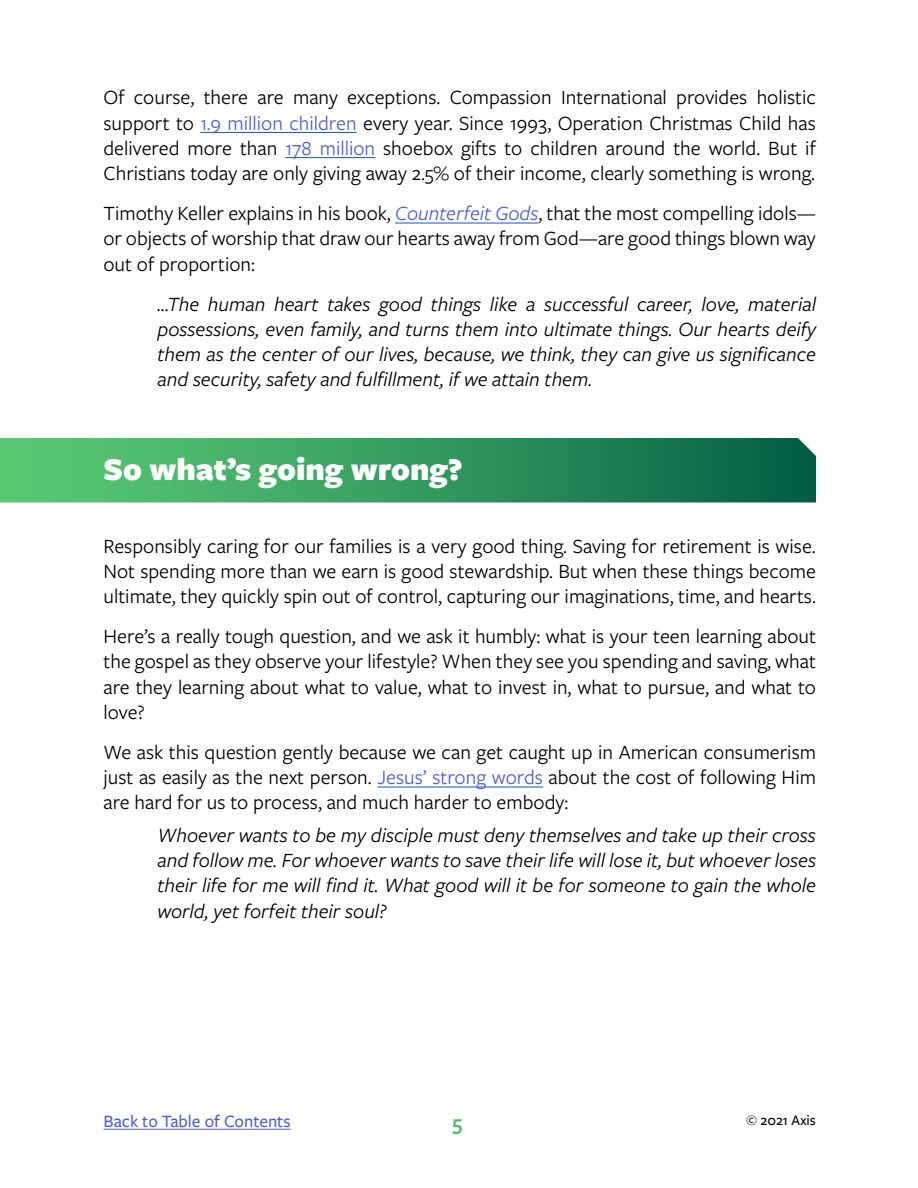
<style>
.page{position:relative;width:918px;height:1188px;background:#fff}
.page>*{position:absolute;margin:0;border:0;box-sizing:border-box;transform-origin:0 0}
.t1{font:900 33px "Freight Sans Pro";color:#fff}
.t2{font:600 22.5px "Freight Sans Pro";color:#51c06f}
.t3{font:21px/25.2px "Freight Sans Pro";color:#000;text-align:justify}
.t4{font:italic 21px/25.2px "Freight Sans Pro";color:#000;text-align:justify}
.t5{font:500 18px "Freight Sans Pro";color:#4f5cd6}
.t6{font:500 15px "Freight Sans Pro";color:#000}
.s1{color:#4f5cd6}
.s2{font-style:italic;color:#4f5cd6}
</style>
<div class="page">
<hr style="left:200px;top:132px;width:157px;height:1px;background:#15c">
<hr style="left:285px;top:157px;width:90px;height:1px;background:#15c">
<hr style="left:395px;top:223px;width:143px;height:1px;background:#15c">
<hr style="left:377px;top:787px;width:166px;height:1px;background:#15c">
<hr style="left:104px;top:1129px;width:187px;height:1px;background:#4f5cd6">
<svg style="left:0;top:438px;width:816px;height:64px;background:#32995e"></svg>
<p class="t3" style="left:104px;top:84px;width:714px">Of course, there are many exceptions. Compassion International provides holistic support to <span class="s1">1.9 million children</span> every year. Since 1993, Operation Christmas Child has delivered more than <span class="s1">178 million</span> shoebox gifts to children around the world. But if Christians today are only giving away 2.5% of their income, clearly something is wrong.</p>
<p class="t3" style="left:104px;top:200px;width:714px">Timothy Keller explains in his book, <span class="s2">Counterfeit Gods</span>, that the most compelling idols— or objects of worship that draw our hearts away from God—are good things blown way out of proportion:</p>
<p class="t4" style="left:157px;top:291px;width:660px">...The human heart takes good things like a successful career, love, material possessions, even family, and turns them into ultimate things. Our hearts deify them as the center of our lives, because, we think, they can give us significance and security, safety and fulfillment, if we attain them.</p>
<h1 class="t1" style="left:104px;top:446px;width:361px">So what’s going wrong?</h1>
<p class="t3" style="left:104px;top:532px;width:714px">Responsibly caring for our families is a very good thing. Saving for retirement is wise.<br>Not spending more than we earn is good stewardship. But when these things become ultimate, they quickly spin out of control, capturing our imaginations, time, and hearts.</p>
<p class="t3" style="left:104px;top:623px;width:714px">Here’s a really tough question, and we ask it humbly: what is your teen learning about the gospel as they observe your lifestyle? When they see you spending and saving, what are they learning about what to value, what to invest in, what to pursue, and what to love?</p>
<p class="t3" style="left:104px;top:739px;width:714px">We ask this question gently because we can get caught up in American consumerism just as easily as the next person. <span class="s1">Jesus’ strong words</span> about the cost of following Him are hard for us to process, and much harder to embody:</p>
<p class="t4" style="left:157px;top:822px;width:660px">Whoever wants to be my disciple must deny themselves and take up their cross and follow me. For whoever wants to save their life will lose it, but whoever loses their life for me will find it. What good will it be for someone to gain the whole world, yet forfeit their soul?</p>
<p class="t5" style="left:104px;top:1109px;width:189px">Back to Table of Contents</p>
<p class="t2" style="left:452px;top:1107px;width:12px">5</p>
<p class="t6" style="left:746px;top:1110px;width:71px">© 2021 Axis</p>
</div>
